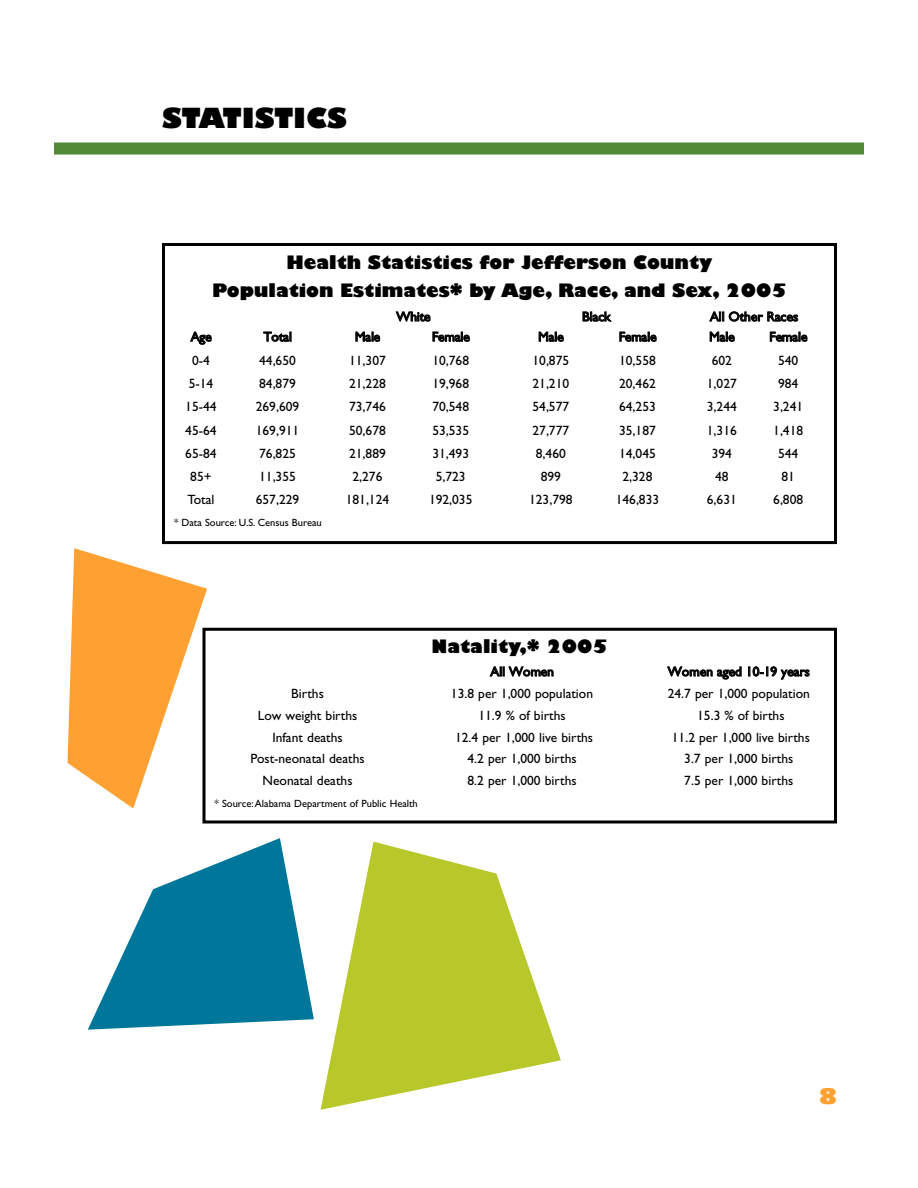
<style>
.page{position:relative;width:918px;height:1188px;background:#fff}
.page>*{position:absolute;margin:0;border:0;box-sizing:border-box;transform-origin:0 0}
.t1{font:800 27px "Gill Sans";color:#000}
.t2{font:800 21px "Gill Sans";color:#ffa033}
.t3{font:800 18px/28.3px "Gill Sans";color:#000;text-align:center}
.t4{font:13.5px "Gill Sans";color:#000}
.t5{font:10.5px "Gill Sans";color:#000}
</style>
<div class="page">
<svg style="left:321px;top:842px;width:240px;height:268px;fill:#b8c729"></svg>
<svg style="left:68px;top:548px;width:139px;height:261px"></svg>
<div style="left:162px;top:243px;width:675px;height:301px;border:3px solid #000"></div>
<div style="left:202px;top:628px;width:635px;height:196px;border:3px solid #000"></div>
<svg style="left:88px;top:838px;width:226px;height:192px"></svg>
<div style="left:54px;top:142px;width:810px;height:12px;background:#518937"></div>
<h1 class="t1" style="left:162px;top:102px;width:186px">STATISTICS</h1>
<h3 class="t3" style="left:212px;top:248px;width:576px">Health Statistics for Jefferson County<br>Population Estimates* by Age, Race, and Sex, 2005</h3>
<p class="t4" style="left:396px;top:312px;width:36px">White</p>
<p class="t4" style="left:582px;top:312px;width:30px">Black</p>
<p class="t4" style="left:710px;top:312px;width:90px">All Other Races</p>
<p class="t4" style="left:191px;top:332px;width:22px">Age</p>
<p class="t4" style="left:263px;top:332px;width:30px">Total</p>
<p class="t4" style="left:355px;top:332px;width:27px">Male</p>
<p class="t4" style="left:432px;top:332px;width:39px">Female</p>
<p class="t4" style="left:538px;top:332px;width:27px">Male</p>
<p class="t4" style="left:619px;top:332px;width:39px">Female</p>
<p class="t4" style="left:709px;top:332px;width:27px">Male</p>
<p class="t4" style="left:769px;top:332px;width:40px">Female</p>
<p class="t4" style="left:192px;top:355px;width:19px">0-4</p>
<p class="t4" style="left:259px;top:355px;width:38px">44,650</p>
<p class="t4" style="left:349px;top:355px;width:38px">11,307</p>
<p class="t4" style="left:432px;top:355px;width:38px">10,768</p>
<p class="t4" style="left:533px;top:355px;width:38px">10,875</p>
<p class="t4" style="left:619px;top:355px;width:38px">10,558</p>
<p class="t4" style="left:712px;top:355px;width:22px">602</p>
<p class="t4" style="left:778px;top:355px;width:22px">540</p>
<p class="t4" style="left:189px;top:379px;width:26px">5-14</p>
<p class="t4" style="left:259px;top:379px;width:38px">84,879</p>
<p class="t4" style="left:349px;top:379px;width:38px">21,228</p>
<p class="t4" style="left:432px;top:379px;width:38px">19,968</p>
<p class="t4" style="left:533px;top:379px;width:38px">21,210</p>
<p class="t4" style="left:619px;top:379px;width:38px">20,462</p>
<p class="t4" style="left:707px;top:379px;width:31px">1,027</p>
<p class="t4" style="left:778px;top:379px;width:22px">984</p>
<p class="t4" style="left:185px;top:402px;width:33px">15-44</p>
<p class="t4" style="left:256px;top:402px;width:45px">269,609</p>
<p class="t4" style="left:349px;top:402px;width:38px">73,746</p>
<p class="t4" style="left:432px;top:402px;width:38px">70,548</p>
<p class="t4" style="left:533px;top:402px;width:38px">54,577</p>
<p class="t4" style="left:619px;top:402px;width:38px">64,253</p>
<p class="t4" style="left:707px;top:402px;width:31px">3,244</p>
<p class="t4" style="left:773px;top:402px;width:31px">3,241</p>
<p class="t4" style="left:185px;top:425px;width:33px">45-64</p>
<p class="t4" style="left:256px;top:425px;width:45px">169,911</p>
<p class="t4" style="left:349px;top:425px;width:38px">50,678</p>
<p class="t4" style="left:432px;top:425px;width:38px">53,535</p>
<p class="t4" style="left:533px;top:425px;width:38px">27,777</p>
<p class="t4" style="left:619px;top:425px;width:38px">35,187</p>
<p class="t4" style="left:707px;top:425px;width:31px">1,316</p>
<p class="t4" style="left:773px;top:425px;width:31px">1,418</p>
<p class="t4" style="left:185px;top:448px;width:33px">65-84</p>
<p class="t4" style="left:259px;top:448px;width:38px">76,825</p>
<p class="t4" style="left:349px;top:448px;width:38px">21,889</p>
<p class="t4" style="left:432px;top:448px;width:38px">31,493</p>
<p class="t4" style="left:536px;top:448px;width:31px">8,460</p>
<p class="t4" style="left:619px;top:448px;width:38px">14,045</p>
<p class="t4" style="left:712px;top:448px;width:22px">394</p>
<p class="t4" style="left:778px;top:448px;width:22px">544</p>
<p class="t4" style="left:190px;top:471px;width:23px">85+</p>
<p class="t4" style="left:259px;top:471px;width:38px">11,355</p>
<p class="t4" style="left:353px;top:471px;width:31px">2,276</p>
<p class="t4" style="left:436px;top:471px;width:31px">5,723</p>
<p class="t4" style="left:541px;top:471px;width:22px">899</p>
<p class="t4" style="left:623px;top:471px;width:31px">2,328</p>
<p class="t4" style="left:715px;top:471px;width:15px">48</p>
<p class="t4" style="left:782px;top:471px;width:15px">81</p>
<p class="t4" style="left:188px;top:495px;width:28px">Total</p>
<p class="t4" style="left:256px;top:495px;width:45px">657,229</p>
<p class="t4" style="left:346px;top:495px;width:45px">181,124</p>
<p class="t4" style="left:429px;top:495px;width:45px">192,035</p>
<p class="t4" style="left:529px;top:495px;width:45px">123,798</p>
<p class="t4" style="left:616px;top:495px;width:45px">146,833</p>
<p class="t4" style="left:707px;top:495px;width:31px">6,631</p>
<p class="t4" style="left:773px;top:495px;width:31px">6,808</p>
<p class="t5" style="left:174px;top:518px;width:149px">* Data Source: U.S. Census Bureau</p>
<h3 class="t3" style="left:432px;top:633px;width:178px">Natality,* 2005</h3>
<p class="t4" style="left:490px;top:667px;width:65px">All Women</p>
<p class="t4" style="left:668px;top:667px;width:143px">Women aged 10-19 years</p>
<p class="t4" style="left:291px;top:689px;width:34px">Births</p>
<p class="t4" style="left:451px;top:689px;width:144px">13.8 per 1,000 population</p>
<p class="t4" style="left:668px;top:689px;width:144px">24.7 per 1,000 population</p>
<p class="t4" style="left:258px;top:710px;width:101px">Low weight births</p>
<p class="t4" style="left:478px;top:710px;width:89px">11.9 % of births</p>
<p class="t4" style="left:697px;top:710px;width:89px">15.3 % of births</p>
<p class="t4" style="left:272px;top:732px;width:72px">Infant deaths</p>
<p class="t4" style="left:455px;top:732px;width:140px">12.4 per 1,000 live births</p>
<p class="t4" style="left:672px;top:732px;width:140px">11.2 per 1,000 live births</p>
<p class="t4" style="left:251px;top:754px;width:116px">Post-neonatal deaths</p>
<p class="t4" style="left:467px;top:754px;width:111px">4.2 per 1,000 births</p>
<p class="t4" style="left:684px;top:754px;width:111px">3.7 per 1,000 births</p>
<p class="t4" style="left:263px;top:775px;width:91px">Neonatal deaths</p>
<p class="t4" style="left:467px;top:775px;width:111px">8.2 per 1,000 births</p>
<p class="t4" style="left:684px;top:775px;width:111px">7.5 per 1,000 births</p>
<p class="t5" style="left:214px;top:799px;width:205px">* Source:Alabama Department of Public Health</p>
<h2 class="t2" style="left:819px;top:1084px;width:19px">8</h2>
</div>
